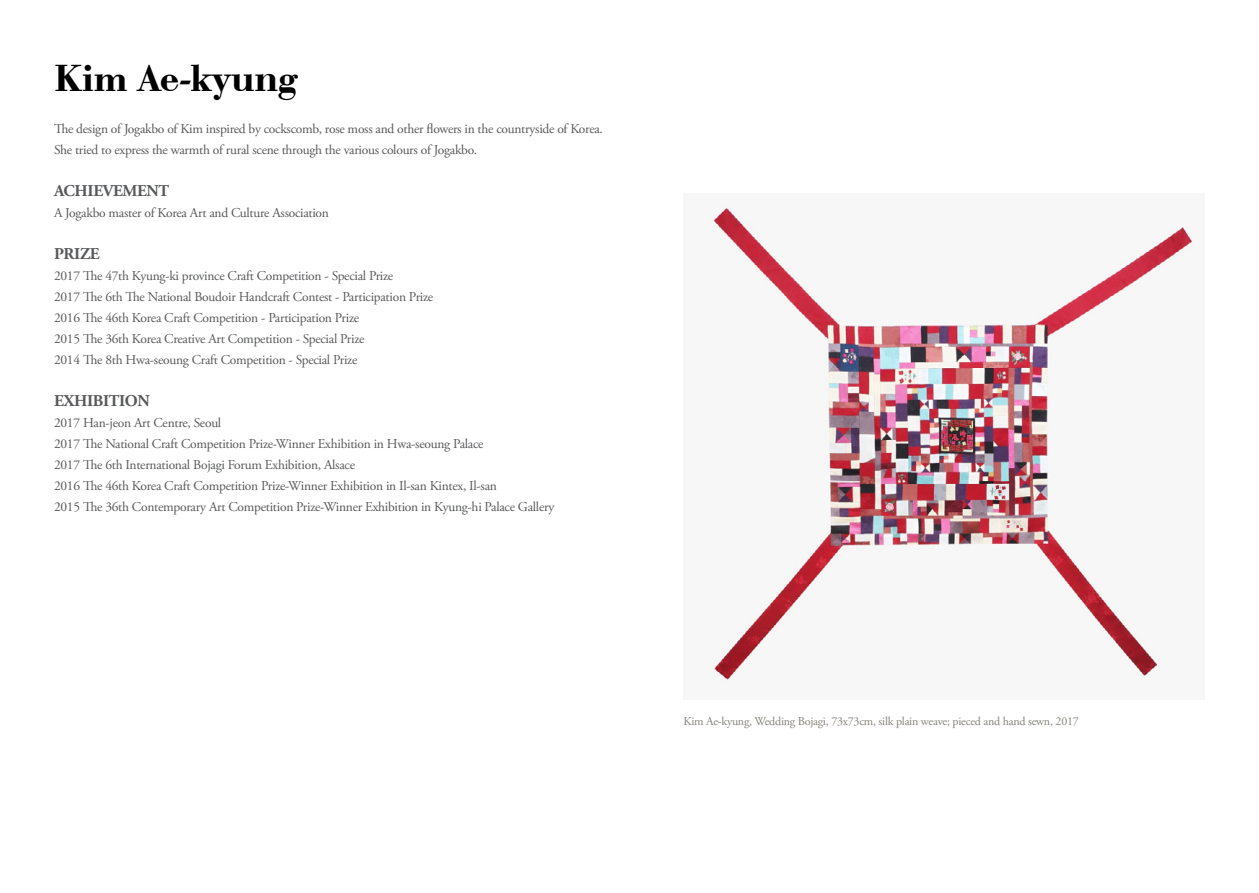
<style>
.page{position:relative;width:1259px;height:893px;background:#fff}
.page>*{position:absolute;margin:0;border:0;box-sizing:border-box;transform-origin:0 0}
.t1{font:39px "Bodoni Bold DTC";letter-spacing:-.02em;color:#000}
.t2{font:700 16.5px "Adobe Garamond Pro";letter-spacing:-.02em;color:#58595b}
.t3{font:13.5px/21px "Adobe Garamond Pro";letter-spacing:-.02em;color:#58595b}
.t4{font:12px "Adobe Garamond Pro";letter-spacing:-.02em;color:#86837c}
</style>
<div class="page">
<img style="left:709px;top:204px;width:485px;height:479px">
<h1 class="t1" style="left:54px;top:54px;width:245px">Kim Ae-kyung</h1>
<p class="t3" style="left:54px;top:119px;width:550px">The design of Jogakbo of Kim inspired by cockscomb, rose moss and other flowers in the countryside of Korea.<br>She tried to express the warmth of rural scene through the various colours of Jogakbo.</p>
<p class="t2" style="left:54px;top:181px;width:117px">ACHIEVEMENT</p>
<p class="t3" style="left:54px;top:203px;width:276px">A Jogakbo master of Korea Art and Culture Association</p>
<p class="t2" style="left:54px;top:244px;width:47px">PRIZE</p>
<p class="t3" style="left:54px;top:266px;width:381px">2017 The 47th Kyung-ki province Craft Competition - Special Prize<br>2017 The 6th The National Boudoir Handcraft Contest - Participation Prize 2016 The 46th Korea Craft Competition - Participation Prize<br>2015 The 36th Korea Creative Art Competition - Special Prize<br>2014 The 8th Hwa-seoung Craft Competition - Special Prize</p>
<p class="t2" style="left:54px;top:391px;width:97px">EXHIBITION</p>
<p class="t3" style="left:54px;top:413px;width:502px">2017 Han-jeon Art Centre, Seoul<br>2017 The National Craft Competition Prize-Winner Exhibition in Hwa-seoung Palace<br>2017 The 6th International Bojagi Forum Exhibition, Alsace<br>2016 The 46th Korea Craft Competition Prize-Winner Exhibition in Il-san Kintex, Il-san<br>2015 The 36th Contemporary Art Competition Prize-Winner Exhibition in Kyung-hi Palace Gallery</p>
<p class="t4" style="left:683px;top:714px;width:397px">Kim Ae-kyung, Wedding Bojagi, 73x73cm, silk plain weave; pieced and hand sewn, 2017</p>
</div>
